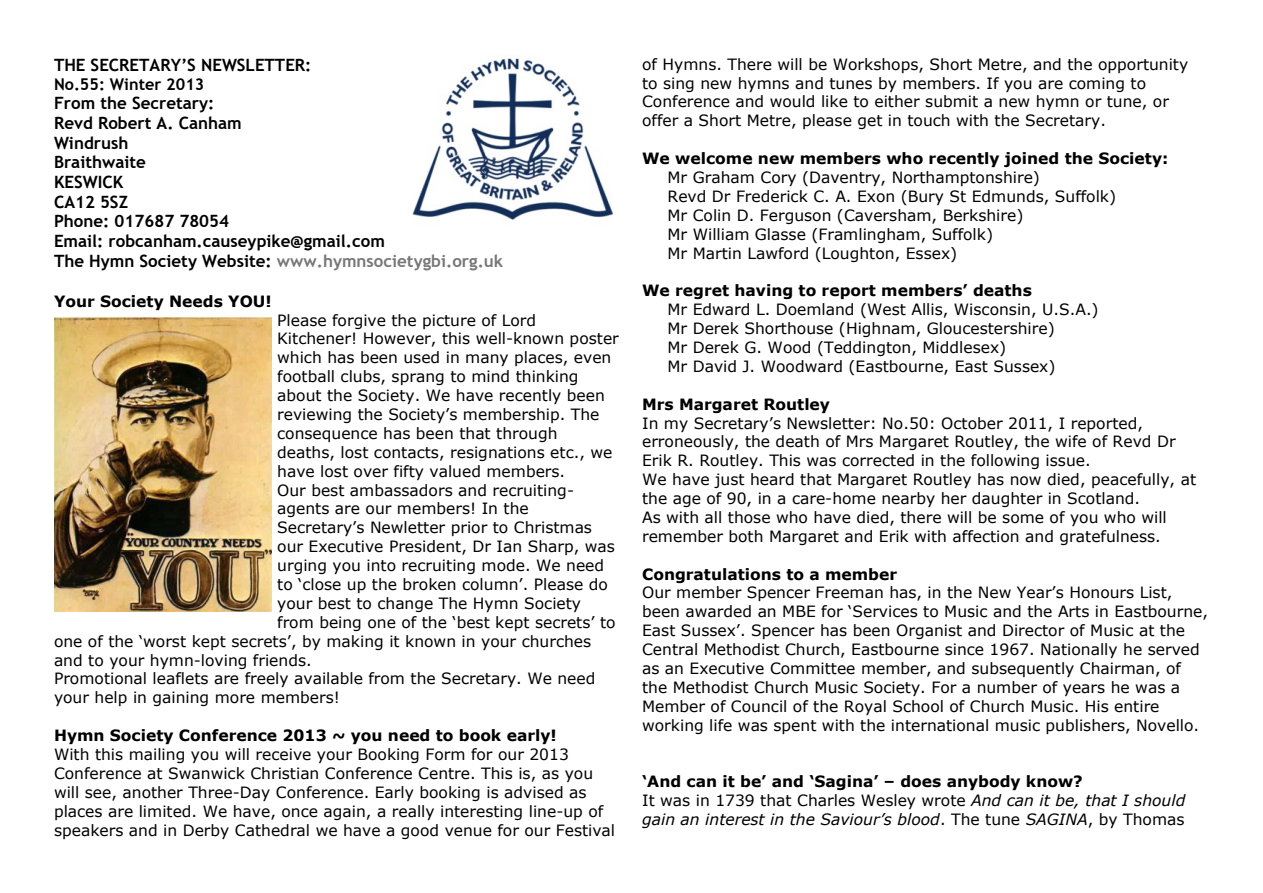
<style>
.page{position:relative;width:1263px;height:893px;background:#fff}
.page>*{position:absolute;margin:0;border:0;box-sizing:border-box;transform-origin:0 0}
.t1{font:700 16.95px/19.6px "Trebuchet MS";color:#000}
.t2{font:700 16.2px "Trebuchet MS";color:#000}
.t3{font:15.6px/18.9px "Verdana";color:#000}
.t4{font:700 15.6px "Verdana";color:#000}
.t5{font:italic 15.6px/18.9px "Verdana";color:#000}
.s1{color:#777}
.s2{font-weight:700;font-style:normal}
.s3{font-style:normal}
</style>
<div class="page">
<img style="left:412px;top:58px;width:202px;height:162px">
<img style="left:54px;top:318px;width:217px;height:294px">
<p class="t1" style="left:54px;top:57px;width:259px">THE SECRETARY’S NEWSLETTER:</p>
<p class="t2" style="left:54px;top:78px;width:152px">No.55: Winter 2013</p>
<p class="t1" style="left:54px;top:95px;width:451px">From the Secretary:<br>Revd Robert A. Canham<br>Windrush<br>Braithwaite<br>KESWICK<br>CA12 5SZ<br>Phone: 017687 78054<br>Email: robcanham.causeypike@gmail.com<br>The Hymn Society Website: <span class="s1">www.hymnsocietygbi.org.uk</span></p>
<p class="t4" style="left:54px;top:295px;width:219px">Your Society Needs YOU!</p>
<p class="t3" style="left:277px;top:312px;width:261px">Please forgive the picture of Lord</p>
<p class="t3" style="left:277px;top:331px;width:343px">Kitchener! However, this well-known poster</p>
<p class="t3" style="left:277px;top:350px;width:336px">which has been used in many places, even</p>
<p class="t3" style="left:277px;top:368px;width:303px">football clubs, sprang to mind thinking</p>
<p class="t3" style="left:277px;top:387px;width:329px">about the Society. We have recently been</p>
<p class="t3" style="left:277px;top:406px;width:324px">reviewing the Society’s membership. The</p>
<p class="t3" style="left:277px;top:425px;width:282px">consequence has been that through</p>
<p class="t3" style="left:277px;top:444px;width:337px">deaths, lost contacts, resignations etc., we</p>
<p class="t3" style="left:277px;top:463px;width:290px">have lost over fifty valued members.</p>
<p class="t3" style="left:277px;top:482px;width:298px">Our best ambassadors and recruiting-</p>
<p class="t3" style="left:277px;top:501px;width:253px">agents are our members! In the</p>
<p class="t3" style="left:277px;top:519px;width:316px">Secretary’s Newletter prior to Christmas</p>
<p class="t3" style="left:277px;top:538px;width:339px">our Executive President, Dr Ian Sharp, was</p>
<p class="t3" style="left:277px;top:557px;width:328px">urging you into recruiting mode. We need</p>
<p class="t3" style="left:277px;top:576px;width:332px">to ‘close up the broken column’. Please do</p>
<p class="t3" style="left:277px;top:595px;width:305px">your best to change The Hymn Society</p>
<p class="t3" style="left:277px;top:614px;width:340px">from being one of the ‘best kept secrets’ to</p>
<p class="t3" style="left:54px;top:633px;width:539px">one of the ‘worst kept secrets’, by making it known in your churches</p>
<p class="t3" style="left:54px;top:652px;width:259px">and to your hymn-loving friends.</p>
<p class="t3" style="left:54px;top:671px;width:543px">Promotional leaflets are freely available from the Secretary. We need</p>
<p class="t3" style="left:54px;top:689px;width:287px">your help in gaining more members!</p>
<p class="t4" style="left:54px;top:729px;width:504px">Hymn Society Conference 2013 ~ you need to book early!</p>
<p class="t3" style="left:54px;top:746px;width:563px">With this mailing you will receive your Booking Form for our 2013<br>Conference at Swanwick Christian Conference Centre. This is, as you will see, another Three-Day Conference. Early booking is advised as places are limited. We have, once again, a really interesting line-up of speakers and in Derby Cathedral we have a good venue for our Festival</p>
<p class="t3" style="left:642px;top:56px;width:548px">of Hymns. There will be Workshops, Short Metre, and the opportunity to sing new hymns and tunes by members. If you are coming to Conference and would like to either submit a new hymn or tune, or offer a Short Metre, please get in touch with the Secretary.</p>
<p class="t4" style="left:642px;top:152px;width:528px">We welcome new members who recently joined the Society:</p>
<p class="t3" style="left:667px;top:169px;width:450px">Mr Graham Cory (Daventry, Northamptonshire)<br>Revd Dr Frederick C. A. Exon (Bury St Edmunds, Suffolk)<br>Mr Colin D. Ferguson (Caversham, Berkshire)<br>Mr William Glasse (Framlingham, Suffolk)<br>Mr Martin Lawford (Loughton, Essex)</p>
<p class="t4" style="left:642px;top:284px;width:391px">We regret having to report members’ deaths</p>
<p class="t3" style="left:667px;top:301px;width:433px">Mr Edward L. Doemland (West Allis, Wisconsin, U.S.A.)<br>Mr Derek Shorthouse (Highnam, Gloucestershire)<br>Mr Derek G. Wood (Teddington, Middlesex)<br>Mr David J. Woodward (Eastbourne, East Sussex)</p>
<p class="t4" style="left:642px;top:398px;width:189px">Mrs Margaret Routley</p>
<p class="t3" style="left:642px;top:415px;width:555px">In my Secretary’s Newsletter: No.50: October 2011, I reported, erroneously, the death of Mrs Margaret Routley, the wife of Revd Dr Erik R. Routley. This was corrected in the following issue.<br>We have just heard that Margaret Routley has now died, peacefully, at the age of 90, in a care-home nearby her daughter in Scotland.<br>As with all those who have died, there will be some of you who will remember both Margaret and Erik with affection and gratefulness.</p>
<p class="t4" style="left:642px;top:568px;width:257px">Congratulations to a member</p>
<p class="t3" style="left:642px;top:585px;width:567px">Our member Spencer Freeman has, in the New Year’s Honours List, been awarded an MBE for ‘Services to Music and the Arts in Eastbourne, East Sussex’. Spencer has been Organist and Director of Music at the Central Methodist Church, Eastbourne since 1967. Nationally he served as an Executive Committee member, and subsequently Chairman, of the Methodist Church Music Society. For a number of years he was a Member of Council of the Royal School of Church Music. His entire working life was spent with the international music publishers, Novello.</p>
<p class="t5" style="left:642px;top:773px;width:545px"><span class="s2">‘And can it be’ and ‘Sagina’ – does anybody know?<br></span><span class="s3">It was in 1739 that Charles Wesley wrote</span> And can it be, that I should gain an interest in the Saviour’s blood<span class="s3">. The tune</span> SAGINA<span class="s3">, by Thomas</span></p>
</div>
